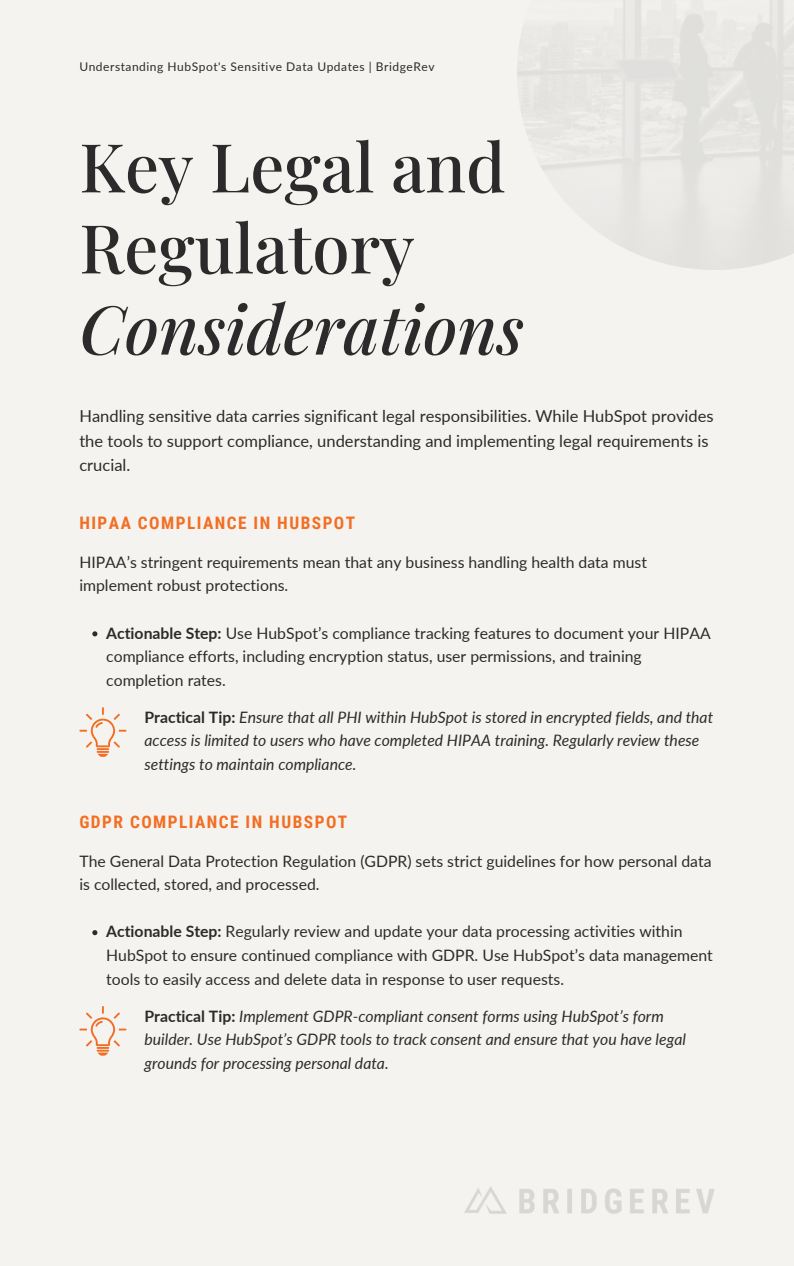
<style>
.page{position:relative;width:794px;height:1266px;background:#fff}
.page>*{position:absolute;margin:0;border:0;box-sizing:border-box;transform-origin:0 0}
.t1{font:500 67.5px/81px "Playfair Display";color:#2b2b2b}
.t2{font:700 17.25px "Roboto Condensed";letter-spacing:.085em;color:#f26e22}
.t3{font:16.5px/24.2px "Lato";color:#2b2b2b}
.t4{font:15.75px/23.6px "Lato";color:#2b2b2b}
.t5{font:italic 15.75px/23.6px "Lato";color:#2b2b2b}
.t6{font:12px "Lato";letter-spacing:.045em;color:#2b2b2b}
.s1{font-style:italic}
.s2{font-weight:700}
.s3{font-weight:700;font-style:normal}
</style>
<div class="page">
<div style="left:0;top:0;width:793px;height:1266px;background:#f4f3f0"></div>
<svg style="left:92px;top:631px;width:5px;height:5px"></svg>
<svg style="left:92px;top:930px;width:5px;height:5px"></svg>
<img style="left:464px;top:1186px;width:250px;height:27px">
<svg style="left:79px;top:707px;width:47px;height:49px"></svg>
<svg style="left:79px;top:1006px;width:47px;height:49px"></svg>
<p class="t6" style="left:79px;top:59px;width:356px">Understanding HubSpot's Sensitive Data Updates | BridgeRev</p>
<p class="t1" style="left:79px;top:124px;width:446px">Key Legal and<br>Regulatory<br><span class="s1">Considerations</span></p>
<p class="t3" style="left:79px;top:404px;width:635px">Handling sensitive data carries significant legal responsibilities. While HubSpot provides the tools to support compliance, understanding and implementing legal requirements is crucial.</p>
<p class="t2" style="left:79px;top:513px;width:277px">HIPAA COMPLIANCE IN HUBSPOT</p>
<h1 class="t4" style="left:79px;top:550px;width:569px">HIPAA’s stringent requirements mean that any business handling health data must implement robust protections.</h1>
<h3 class="t4" style="left:106px;top:621px;width:605px"><span class="s2">Actionable Step:</span> Use HubSpot’s compliance tracking features to document your HIPAA compliance efforts, including encryption status, user permissions, and training completion rates.</h3>
<h2 class="t5" style="left:144px;top:705px;width:570px"><span class="s3">Practical Tip:</span> Ensure that all PHI within HubSpot is stored in encrypted fields, and that access is limited to users who have completed HIPAA training. Regularly review these settings to maintain compliance.</h2>
<p class="t2" style="left:79px;top:812px;width:269px">GDPR COMPLIANCE IN HUBSPOT</p>
<h2 class="t4" style="left:79px;top:848px;width:633px">The General Data Protection Regulation (GDPR) sets strict guidelines for how personal data is collected, stored, and processed.</h2>
<h3 class="t4" style="left:106px;top:919px;width:608px"><span class="s2">Actionable Step:</span> Regularly review and update your data processing activities within<br>HubSpot to ensure continued compliance with GDPR. Use HubSpot’s data management tools to easily access and delete data in response to user requests.</h3>
<h3 class="t5" style="left:144px;top:1003px;width:542px"><span class="s3">Practical Tip:</span> Implement GDPR-compliant consent forms using HubSpot’s form builder. Use HubSpot’s GDPR tools to track consent and ensure that you have legal grounds for processing personal data.</h3>
</div>
